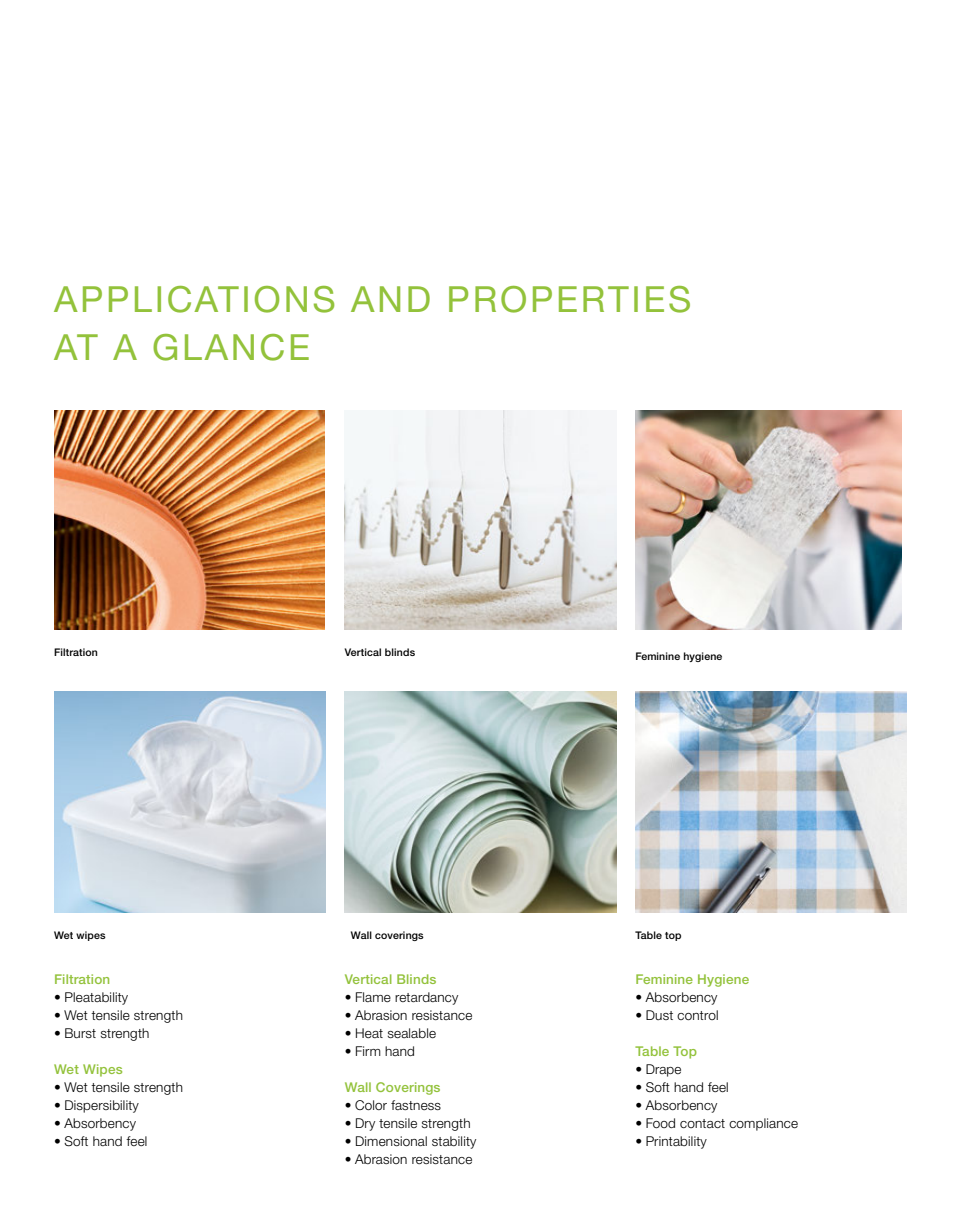
<style>
.page{position:relative;width:961px;height:1231px;background:#fff}
.page>*{position:absolute;margin:0;border:0;box-sizing:border-box;transform-origin:0 0}
.t1{font:36px/48px "Helvetica Panfor Wacker";letter-spacing:.075em;color:#93c23b}
.t2{font:300 13.5px "Helvetica Panfor Wacker";letter-spacing:.015em;color:#000}
.t3{font:500 13.5px "Helvetica Panfor Wacker";letter-spacing:.015em;color:#93c23b}
.t4{font:500 10.5px "Helvetica Panfor Wacker";letter-spacing:.015em;color:#000}
</style>
<div class="page">
<img style="left:345px;top:410px;width:271px;height:219px">
<img style="left:345px;top:691px;width:271px;height:221px">
<img style="left:54px;top:410px;width:270px;height:219px">
<img style="left:54px;top:691px;width:271px;height:221px">
<img style="left:635px;top:410px;width:266px;height:219px">
<img style="left:635px;top:691px;width:272px;height:221px">
<h1 class="t1" style="left:54px;top:275px;width:639px">APPLICATIONS AND PROPERTIES<br>AT A GLANCE</h1>
<p class="t4" style="left:54px;top:646px;width:45px">Filtration</p>
<p class="t4" style="left:345px;top:646px;width:72px">Vertical blinds</p>
<p class="t4" style="left:635px;top:650px;width:88px">Feminine hygiene</p>
<p class="t4" style="left:54px;top:929px;width:53px">Wet wipes</p>
<p class="t4" style="left:351px;top:929px;width:74px">Wall coverings</p>
<p class="t4" style="left:635px;top:929px;width:48px">Table top</p>
<p class="t3" style="left:54px;top:971px;width:58px">Filtration</p>
<p class="t2" style="left:54px;top:989px;width:76px">• Pleatability</p>
<p class="t2" style="left:54px;top:1007px;width:130px">• Wet tensile strength</p>
<p class="t2" style="left:54px;top:1025px;width:97px">• Burst strength</p>
<p class="t3" style="left:54px;top:1061px;width:70px">Wet Wipes</p>
<p class="t2" style="left:54px;top:1079px;width:130px">• Wet tensile strength</p>
<p class="t2" style="left:54px;top:1097px;width:86px">• Dispersibility</p>
<p class="t2" style="left:54px;top:1115px;width:84px">• Absorbency</p>
<p class="t2" style="left:54px;top:1133px;width:95px">• Soft hand feel</p>
<p class="t3" style="left:345px;top:971px;width:93px">Vertical Blinds</p>
<p class="t2" style="left:345px;top:989px;width:115px">• Flame retardancy</p>
<p class="t2" style="left:345px;top:1007px;width:129px">• Abrasion resistance</p>
<p class="t2" style="left:345px;top:1025px;width:93px">• Heat sealable</p>
<p class="t2" style="left:345px;top:1043px;width:72px">• Firm hand</p>
<p class="t3" style="left:345px;top:1079px;width:97px">Wall Coverings</p>
<p class="t2" style="left:345px;top:1097px;width:98px">• Color fastness</p>
<p class="t2" style="left:345px;top:1115px;width:127px">• Dry tensile strength</p>
<p class="t2" style="left:345px;top:1133px;width:133px">• Dimensional stability</p>
<p class="t2" style="left:345px;top:1151px;width:129px">• Abrasion resistance</p>
<p class="t3" style="left:635px;top:971px;width:115px">Feminine Hygiene</p>
<p class="t2" style="left:635px;top:989px;width:84px">• Absorbency</p>
<p class="t2" style="left:635px;top:1007px;width:85px">• Dust control</p>
<p class="t3" style="left:635px;top:1043px;width:63px">Table Top</p>
<p class="t2" style="left:635px;top:1061px;width:48px">• Drape</p>
<p class="t2" style="left:635px;top:1078px;width:95px">• Soft hand feel</p>
<p class="t2" style="left:635px;top:1096px;width:84px">• Absorbency</p>
<p class="t2" style="left:635px;top:1114px;width:164px">• Food contact compliance</p>
<p class="t2" style="left:635px;top:1132px;width:73px">• Printability</p>
</div>
